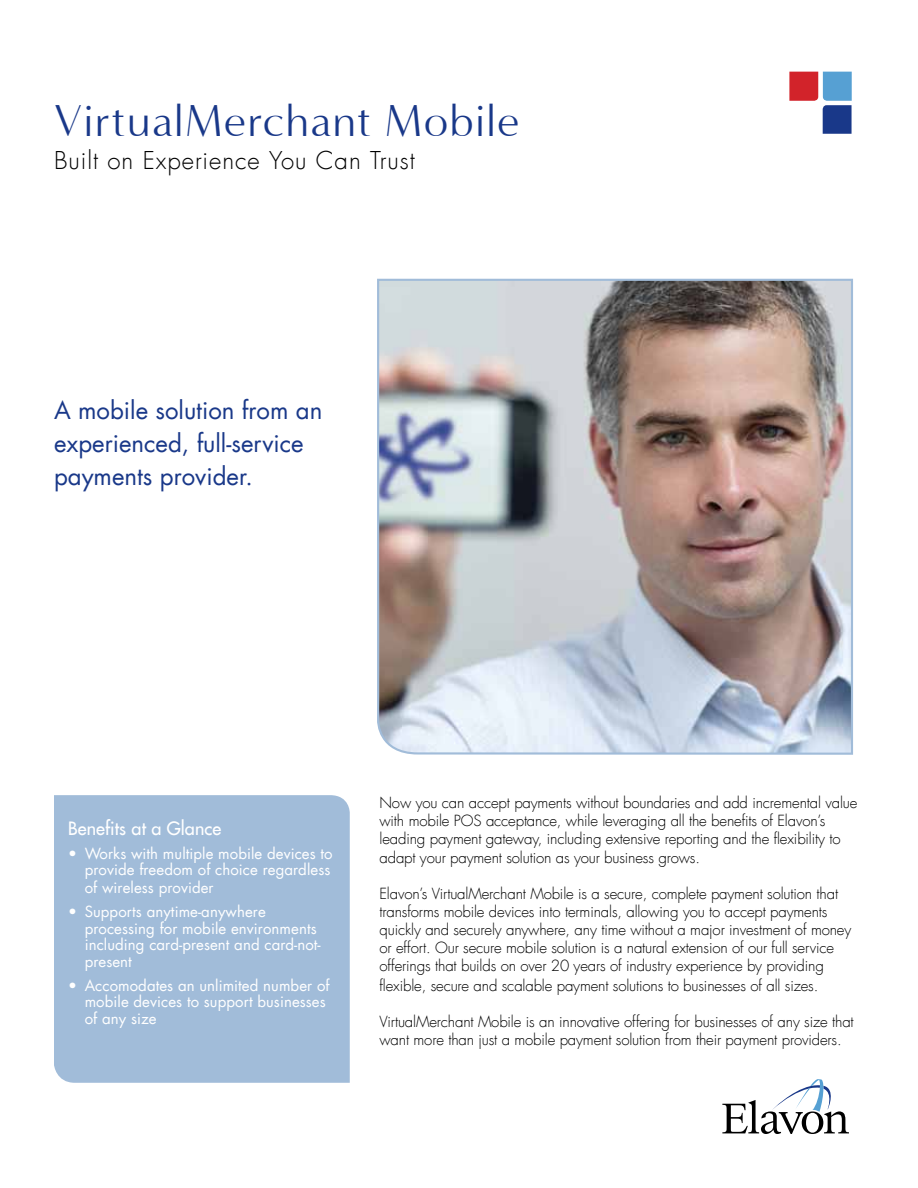
<style>
.page{position:relative;width:918px;height:1188px;background:#fff}
.page>*{position:absolute;margin:0;border:0;box-sizing:border-box;transform-origin:0 0}
.t1{font:45px "Minerva Modern";letter-spacing:.025em;color:#193889}
.t2{font:24px/33px "Futura LT";color:#193889}
.t3{font:300 24px "Futura LT";letter-spacing:.04em;color:#000}
.t4{font:18px "Futura LT";letter-spacing:.005em;color:#fff}
.t5{font:300 15px/18px "Futura LT";letter-spacing:-.01em;color:#000}
.t6{font:15px/16.5px "Futura LT";letter-spacing:.005em;color:#fff}
</style>
<div class="page">
<img style="left:377px;top:278px;width:476px;height:477px">
<svg style="left:722px;top:1079px;width:127px;height:55px"></svg>
<svg style="left:789px;top:72px;width:63px;height:62px"></svg>
<div style="left:54px;top:795px;width:296px;height:288px;background:#a1bcd9"></div>
<h1 class="t1" style="left:54px;top:95px;width:467px">VirtualMerchant Mobile</h1>
<h2 class="t3" style="left:54px;top:146px;width:362px">Built on Experience You Can Trust</h2>
<h2 class="t2" style="left:54px;top:394px;width:270px">A mobile solution from an experienced, full-service payments provider.</h2>
<p class="t4" style="left:68px;top:816px;width:155px">Benefits at a Glance</p>
<p class="t6" style="left:68px;top:845px;width:266px;text-align:right">• Works with multiple mobile devices to provide freedom of choice regardless</p>
<p class="t6" style="left:85px;top:880px;width:130px">of wireless provider</p>
<p class="t6" style="left:85px;top:904px;width:238px;text-indent:-16px">• Supports anytime-anywhere processing for mobile environments including card-present and card-not&shy;present</p>
<p class="t6" style="left:85px;top:977px;width:246px;text-indent:-16px">• Accomodates an unlimited number of mobile devices to support businesses of any size</p>
<p class="t5" style="left:380px;top:794px;width:479px">Now you can accept payments without boundaries and add incremental value with mobile POS acceptance, while leveraging all the benefits of Elavon’s leading payment gateway, including extensive reporting and the flexibility to</p>
<p class="t5" style="left:380px;top:849px;width:322px">adapt your payment solution as your business grows.</p>
<p class="t5" style="left:380px;top:885px;width:473px">Elavon’s VirtualMerchant Mobile is a secure, complete payment solution that transforms mobile devices into terminals, allowing you to accept payments quickly and securely anywhere, any time without a major investment of money or effort. Our secure mobile solution is a natural extension of our full service offerings that builds on over 20 years of industry experience by providing</p>
<p class="t5" style="left:380px;top:977px;width:440px">flexible, secure and scalable payment solutions to businesses of all sizes.</p>
<p class="t5" style="left:380px;top:1013px;width:476px">VirtualMerchant Mobile is an innovative offering for businesses of any size that want more than just a mobile payment solution from their payment providers.</p>
</div>
